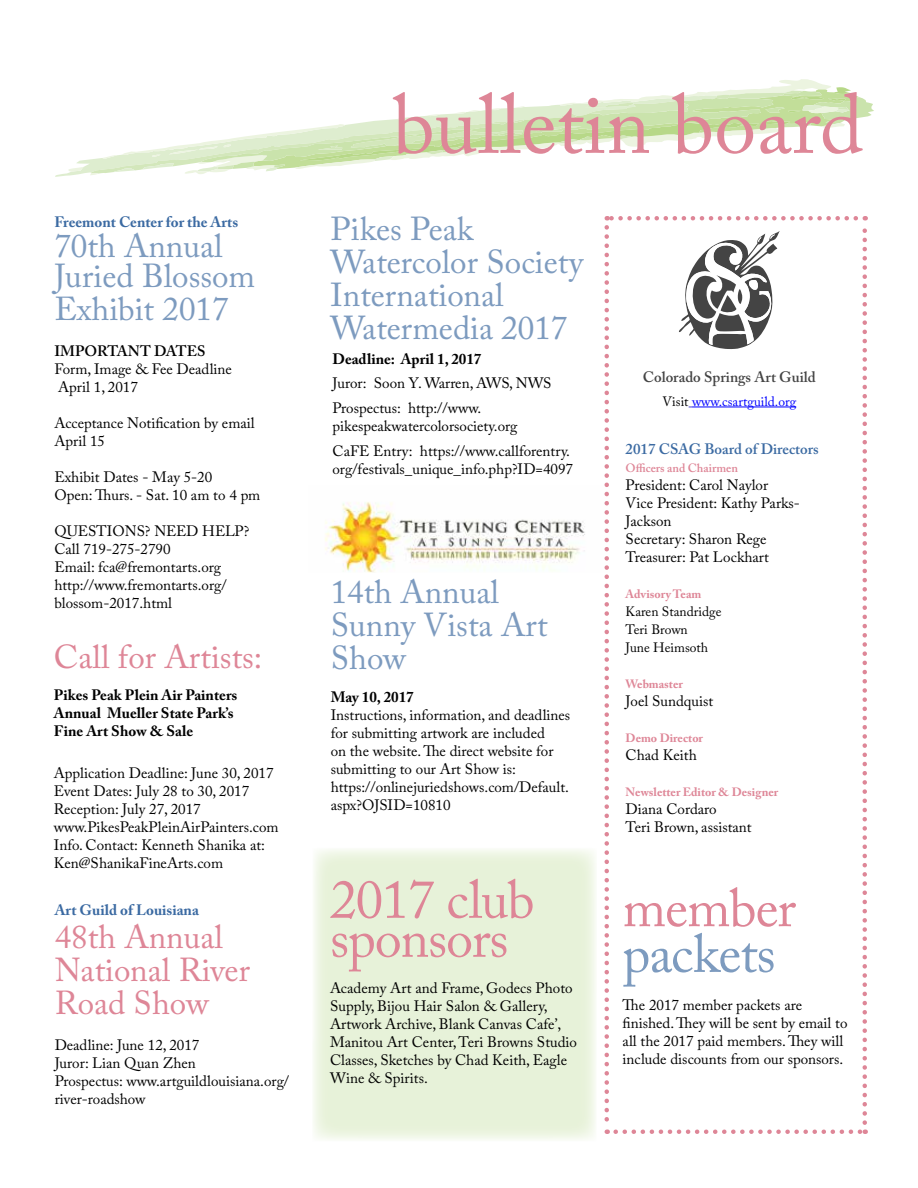
<style>
.page{position:relative;width:918px;height:1188px;background:#fff}
.page>*{position:absolute;margin:0;border:0;box-sizing:border-box;transform-origin:0 0}
.t1{font:84px "Adobe Caslon Pro";color:#de8697}
.t2{font:54px/39px "Adobe Caslon Pro";letter-spacing:-.02em;color:#de8697}
.t3{font:54px "Adobe Caslon Pro";letter-spacing:-.02em;color:#7d9bbf}
.t4{font:33px/33px "Adobe Caslon Pro";color:#7d9bbf}
.t5{font:33px/33px "Adobe Caslon Pro";color:#de8697}
.t6{font:15px/18px "Adobe Caslon Pro";color:#000}
.t7{font:700 15px/18px "Adobe Caslon Pro";color:#000}
.t8{font:700 15px "Adobe Caslon Pro";color:#3b6aa2}
.t9{font:600 15px "Adobe Caslon Pro";color:#3b6aa2}
.t10{font:600 15px "Adobe Caslon Pro";color:#444}
.t11{font:600 15px "Adobe Caslon Pro";color:#000}
.t12{font:13.5px/18px "Adobe Caslon Pro";color:#000}
.t13{font:13.5px "Adobe Caslon Pro";color:#00f}
.t14{font:700 12px "Adobe Caslon Pro";color:#de8697}
.t15{font:600 12px "Adobe Caslon Pro";color:#de8697}
.s1{color:#000}
</style>
<div class="page">
<svg style="left:68px;top:167px;width:16px;height:5px"></svg>
<svg style="left:90px;top:79px;width:784px;height:96px"></svg>
<svg style="left:313px;top:849px;width:283px;height:291px;background:#e8f2db"></svg>
<img style="left:325px;top:502px;width:260px;height:71px">
<svg style="left:679px;top:231px;width:101px;height:118px"></svg>
<svg style="left:604px;top:227px;width:5px;height:907px"></svg>
<svg style="left:616px;top:1130px;width:250px;height:4px"></svg>
<svg style="left:862px;top:216px;width:5px;height:907px"></svg>
<svg style="left:607px;top:216px;width:249px;height:4px"></svg>
<hr style="left:692px;top:407px;width:104px;height:1px;background:#00f">
<p class="t8" style="left:54px;top:213px;width:185px">Freemont Center for the Arts</p>
<h3 class="t4" style="left:54px;top:231px;width:202px;line-height:30px">70th Annual<br>Juried Blossom</h3>
<h3 class="t4" style="left:54px;top:292px;width:176px">Exhibit 2017</h3>
<p class="t11" style="left:54px;top:342px;width:152px">IMPORTANT DATES</p>
<p class="t6" style="left:54px;top:360px;width:179px">Form, Image &amp; Fee Deadline<br>April 1, 2017</p>
<p class="t6" style="left:54px;top:414px;width:202px">Acceptance Notification by email<br>April 15</p>
<p class="t6" style="left:54px;top:468px;width:208px">Exhibit Dates - May 5-20<br>Open: Thurs. - Sat. 10 am to 4 pm</p>
<p class="t6" style="left:54px;top:522px;width:196px">QUESTIONS? NEED HELP?<br>Call 719-275-2790<br>Email: fca@fremontarts.org http://www.fremontarts.org/ blossom-2017.html</p>
<h3 class="t5" style="left:54px;top:640px;width:210px">Call for Artists:</h3>
<p class="t7" style="left:54px;top:686px;width:185px">Pikes Peak Plein Air Painters<br>Annual Mueller State Park’s<br>Fine Art Show &amp; Sale</p>
<p class="t6" style="left:54px;top:764px;width:226px">Application Deadline: June 30, 2017<br>Event Dates: July 28 to 30, 2017<br>Reception: July 27, 2017 www.PikesPeakPleinAirPainters.com<br>Info. Contact: Kenneth Shanika at:<br>Ken@ShanikaFineArts.com</p>
<p class="t8" style="left:55px;top:901px;width:146px">Art Guild of Louisiana</p>
<h3 class="t5" style="left:55px;top:920px;width:197px">48th Annual<br>National River<br>Road Show</h3>
<p class="t6" style="left:55px;top:1036px;width:236px">Deadline: June 12, 2017<br>Juror: Lian Quan Zhen<br>Prospectus: www.artguildlouisiana.org/ river-roadshow</p>
<h1 class="t1" style="left:393px;top:75px;width:472px">bulletin board</h1>
<h3 class="t4" style="left:331px;top:212px;width:254px">Pikes Peak<br>Watercolor Society<br>International<br>Watermedia 2017</h3>
<p class="t7" style="left:333px;top:349px;width:150px">Deadline: April 1, 2017</p>
<p class="t6" style="left:333px;top:371px;width:220px;line-height:24.8px">Juror: Soon Y. Warren, AWS, NWS<br>Prospectus: http://www.</p>
<p class="t6" style="left:333px;top:414px;width:239px;line-height:24.8px">pikespeakwatercolorsociety.org<br>CaFE Entry: https://www.callforentry.</p>
<p class="t6" style="left:333px;top:460px;width:242px">org/festivals_unique_info.php?ID=4097</p>
<h3 class="t4" style="left:331px;top:575px;width:219px">14th Annual<br>Sunny Vista Art<br>Show</h3>
<p class="t7" style="left:331px;top:688px;width:84px">May 10, 2017</p>
<p class="t6" style="left:331px;top:706px;width:241px">Instructions, information, and deadlines for submitting artwork are included<br>on the website. The direct website for submitting to our Art Show is: https://onlinejuriedshows.com/Default. aspx?OJSID=10810</p>
<h2 class="t2" style="left:330px;top:880px;width:206px">2017 club sponsors</h2>
<p class="t6" style="left:330px;top:979px;width:249px">Academy Art and Frame, Godecs Photo Supply, Bijou Hair Salon &amp; Gallery, Artwork Archive, Blank Canvas Cafe’, Manitou Art Center, Teri Browns Studio Classes, Sketches by Chad Keith, Eagle Wine &amp; Spirits.</p>
<p class="t10" style="left:643px;top:368px;width:174px">Colorado Springs Art Guild</p>
<p class="t13" style="left:662px;top:393px;width:135px"><span class="s1">Visit</span> www.csartguild.org</p>
<p class="t9" style="left:626px;top:440px;width:195px">2017 CSAG Board of Directors</p>
<p class="t15" style="left:626px;top:460px;width:114px">Officers and Chairmen</p>
<p class="t6" style="left:626px;top:475px;width:176px">President: Carol Naylor<br>Vice President: Kathy Parks-<br>Jackson<br>Secretary: Sharon Rege<br>Treasurer: Pat Lockhart</p>
<p class="t14" style="left:626px;top:586px;width:77px">Advisory Team</p>
<p class="t12" style="left:626px;top:602px;width:97px">Karen Standridge<br>Teri Brown<br>June Heimsoth</p>
<p class="t14" style="left:626px;top:676px;width:59px">Webmaster</p>
<p class="t6" style="left:626px;top:691px;width:89px">Joel Sundquist</p>
<p class="t14" style="left:626px;top:730px;width:79px">Demo Director</p>
<p class="t6" style="left:626px;top:745px;width:73px">Chad Keith</p>
<p class="t14" style="left:626px;top:784px;width:154px">Newsletter Editor &amp; Designer</p>
<p class="t6" style="left:626px;top:799px;width:128px">Diana Cordaro<br>Teri Brown, assistant</p>
<h2 class="t2" style="left:623px;top:888px;width:175px">member</h2>
<h2 class="t3" style="left:623px;top:922px;width:155px">packets</h2>
<p class="t6" style="left:623px;top:996px;width:226px">The 2017 member packets are finished. They will be sent by email to all the 2017 paid members. They will include discounts from our sponsors.</p>
</div>
